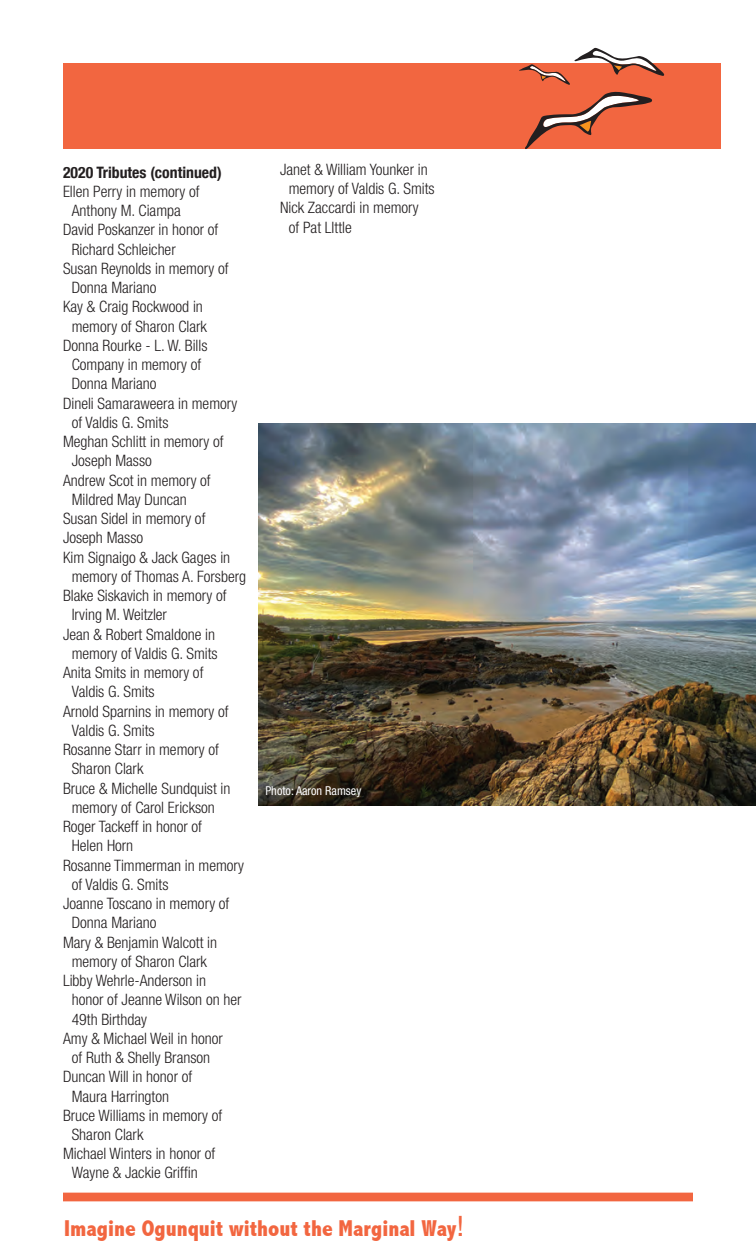
<style>
.page{position:relative;width:756px;height:1260px;background:#fff}
.page>*{position:absolute;margin:0;border:0;box-sizing:border-box;transform-origin:0 0}
.t1{font:800 condensed 22.93px "Abadi";color:#f26640}
.t2{font:300 condensed 15.75px "Helvetica Neue";color:#231f20}
.t3{font:700 condensed 15.75px "Helvetica Neue";color:#231f20}
.t4{font:condensed 12.25px "Helvetica Neue";color:#fff}
.s1{font-family:"Helvetica Neue";font-weight:400;font-stretch:normal;font-size:28px}
</style>
<div class="page">
<div style="left:63px;top:1193px;width:630px;height:8px;background:#f26640"></div>
<div style="left:63px;top:63px;width:658px;height:86px;background:#f26640"></div>
<svg style="left:525px;top:91px;width:127px;height:58px"></svg>
<svg style="left:519px;top:48px;width:146px;height:37px"></svg>
<img style="left:258px;top:424px;width:498px;height:382px">
<p class="t3" style="left:63px;top:163px;width:160px">2020 Tributes (continued)</p>
<p class="t2" style="left:63px;top:182px;width:138px">Ellen Perry in memory of</p>
<p class="t2" style="left:72px;top:202px;width:111px">Anthony M. Ciampa</p>
<p class="t2" style="left:63px;top:221px;width:157px">David Poskanzer in honor of</p>
<p class="t2" style="left:72px;top:240px;width:105px">Richard Schleicher</p>
<p class="t2" style="left:63px;top:259px;width:167px">Susan Reynolds in memory of</p>
<p class="t2" style="left:72px;top:279px;width:86px">Donna Mariano</p>
<p class="t2" style="left:63px;top:298px;width:141px">Kay &amp; Craig Rockwood in</p>
<p class="t2" style="left:72px;top:317px;width:137px">memory of Sharon Clark</p>
<p class="t2" style="left:63px;top:336px;width:146px">Donna Rourke - L. W. Bills</p>
<p class="t2" style="left:72px;top:356px;width:131px">Company in memory of</p>
<p class="t2" style="left:72px;top:375px;width:86px">Donna Mariano</p>
<p class="t2" style="left:63px;top:394px;width:176px">Dineli Samaraweera in memory</p>
<p class="t2" style="left:72px;top:413px;width:98px">of Valdis G. Smits</p>
<p class="t2" style="left:63px;top:433px;width:162px">Meghan Schlitt in memory of</p>
<p class="t2" style="left:72px;top:452px;width:82px">Joseph Masso</p>
<p class="t2" style="left:63px;top:471px;width:149px">Andrew Scot in memory of</p>
<p class="t2" style="left:72px;top:490px;width:117px">Mildred May Duncan</p>
<p class="t2" style="left:63px;top:510px;width:144px">Susan Sidel in memory of</p>
<p class="t2" style="left:63px;top:529px;width:82px">Joseph Masso</p>
<p class="t2" style="left:63px;top:548px;width:169px">Kim Signaigo &amp; Jack Gages in</p>
<p class="t2" style="left:72px;top:567px;width:176px">memory of Thomas A. Forsberg</p>
<p class="t2" style="left:63px;top:586px;width:165px">Blake Siskavich in memory of</p>
<p class="t2" style="left:72px;top:606px;width:97px">Irving M. Weitzler</p>
<p class="t2" style="left:63px;top:625px;width:154px">Jean &amp; Robert Smaldone in</p>
<p class="t2" style="left:72px;top:644px;width:148px">memory of Valdis G. Smits</p>
<p class="t2" style="left:63px;top:663px;width:142px">Anita Smits in memory of</p>
<p class="t2" style="left:72px;top:683px;width:85px">Valdis G. Smits</p>
<p class="t2" style="left:63px;top:702px;width:167px">Arnold Sparnins in memory of</p>
<p class="t2" style="left:72px;top:721px;width:85px">Valdis G. Smits</p>
<p class="t2" style="left:63px;top:740px;width:157px">Rosanne Starr in memory of</p>
<p class="t2" style="left:72px;top:760px;width:73px">Sharon Clark</p>
<p class="t2" style="left:63px;top:779px;width:169px">Bruce &amp; Michelle Sundquist in</p>
<p class="t2" style="left:72px;top:798px;width:145px">memory of Carol Erickson</p>
<p class="t2" style="left:63px;top:817px;width:141px">Roger Tackeff in honor of</p>
<p class="t2" style="left:72px;top:837px;width:63px">Helen Horn</p>
<p class="t2" style="left:63px;top:856px;width:183px">Rosanne Timmerman in memory</p>
<p class="t2" style="left:72px;top:875px;width:98px">of Valdis G. Smits</p>
<p class="t2" style="left:63px;top:894px;width:168px">Joanne Toscano in memory of</p>
<p class="t2" style="left:72px;top:914px;width:86px">Donna Mariano</p>
<p class="t2" style="left:63px;top:933px;width:156px">Mary &amp; Benjamin Walcott in</p>
<p class="t2" style="left:72px;top:952px;width:137px">memory of Sharon Clark</p>
<p class="t2" style="left:63px;top:971px;width:145px">Libby Wehrle-Anderson in</p>
<p class="t2" style="left:72px;top:991px;width:171px">honor of Jeanne Wilson on her</p>
<p class="t2" style="left:72px;top:1010px;width:77px">49th Birthday</p>
<p class="t2" style="left:63px;top:1029px;width:162px">Amy &amp; Michael Weil in honor</p>
<p class="t2" style="left:72px;top:1048px;width:140px">of Ruth &amp; Shelly Branson</p>
<p class="t2" style="left:63px;top:1068px;width:131px">Duncan Will in honor of</p>
<p class="t2" style="left:72px;top:1087px;width:99px">Maura Harrington</p>
<p class="t2" style="left:63px;top:1106px;width:161px">Bruce Williams in memory of</p>
<p class="t2" style="left:72px;top:1125px;width:73px">Sharon Clark</p>
<p class="t2" style="left:63px;top:1145px;width:154px">Michael Winters in honor of</p>
<p class="t2" style="left:72px;top:1164px;width:127px">Wayne &amp; Jackie Griffin</p>
<p class="t2" style="left:280px;top:160px;width:149px">Janet &amp; William Younker in</p>
<p class="t2" style="left:289px;top:180px;width:148px">memory of Valdis G. Smits</p>
<p class="t2" style="left:280px;top:199px;width:140px">Nick Zaccardi in memory</p>
<p class="t2" style="left:289px;top:218px;width:64px">of Pat LIttle</p>
<p class="t4" style="left:265px;top:783px;width:97px">Photo: Aaron Ramsey</p>
<h1 class="t1" style="left:64px;top:1215px;width:397px">Imagine Ogunquit without the Marginal Way<span class="s1">!</span></h1>
</div>
